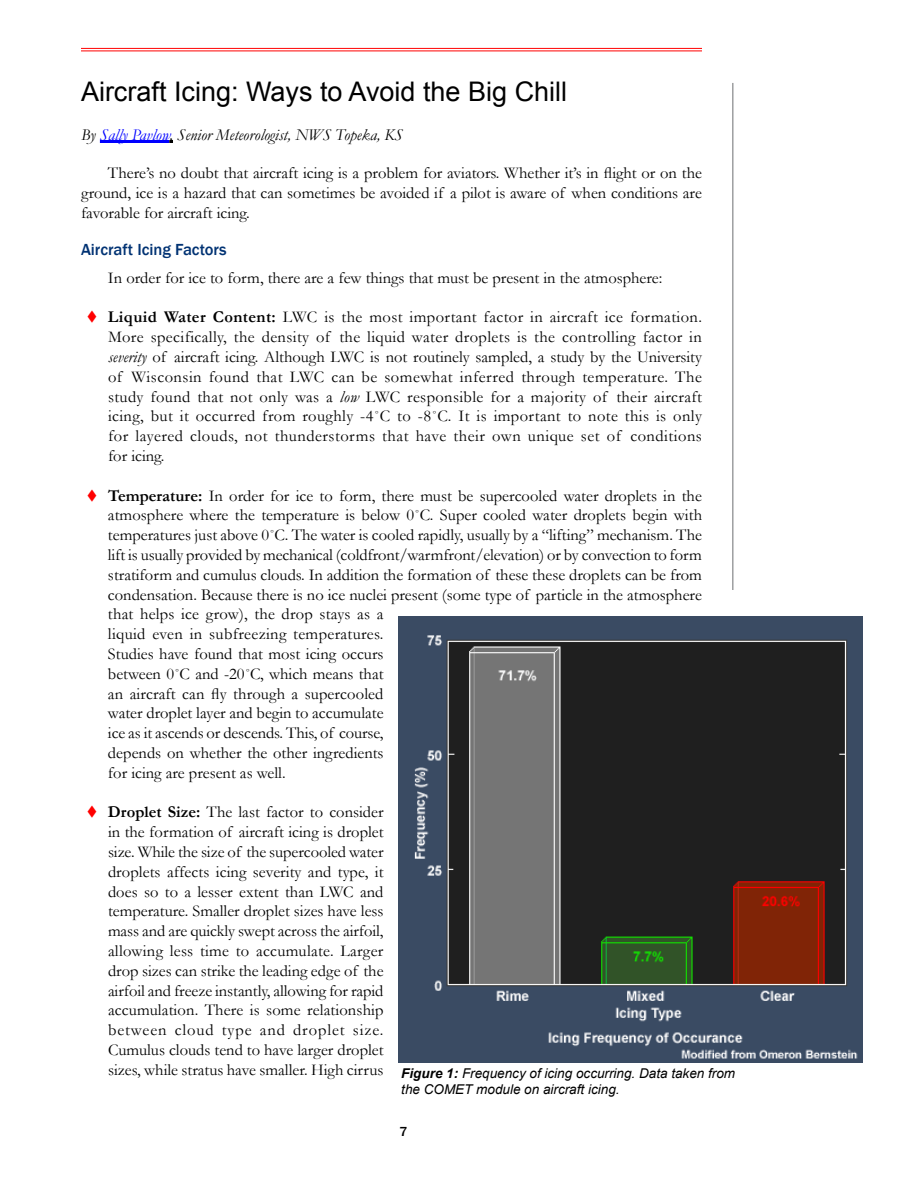
<style>
.page{position:relative;width:918px;height:1188px;background:#fff}
.page>*{position:absolute;margin:0;border:0;box-sizing:border-box;transform-origin:0 0}
.t1{font:27px "Arial";color:#000}
.t2{font:16.5px/19.8px "Garamond";color:#000;text-align:justify}
.t3{font:italic 16.5px "Garamond";color:#000}
.t4{font:500 16.5px "Franklin Gothic";color:#003273}
.t5{font:italic 13.5px "Arial";color:#000}
.t6{font:500 13.5px "Franklin Gothic";color:#000}
.s1{color:#00f}
.s2{font-weight:700}
.s3{font-style:italic}
</style>
<div class="page">
<hr style="left:733px;top:83px;width:1px;height:996px;background:#6d6f71">
<div style="left:718px;top:590px;width:24px;height:516px;background:#fff"></div>
<hr style="left:81px;top:48px;width:621px;height:1px;background:#f00">
<hr style="left:81px;top:51px;width:621px;height:1px;background:#f00">
<hr style="left:100px;top:140px;width:69px;height:3px;background:#00f">
<svg style="left:169px;top:140px;width:4px;height:3px"></svg>
<img style="left:399px;top:617px;width:463px;height:445px">
<h1 class="t1" style="left:81px;top:73px;width:488px">Aircraft Icing: Ways to Avoid the Big Chill</h1>
<p class="t3" style="left:81px;top:124px;width:323px">By <span class="s1">Sally Pavlow</span>, Senior Meteorologist, NWS Topeka, KS</p>
<p class="t2" style="left:81px;top:163px;width:622px;text-indent:27px">There’s no doubt that aircraft icing is a problem for aviators. Whether it’s in flight or on the ground, ice is a hazard that can sometimes be avoided if a pilot is aware of when conditions are favorable for aircraft icing.</p>
<p class="t4" style="left:81px;top:240px;width:147px">Aircraft Icing Factors</p>
<p class="t2" style="left:108px;top:267px;width:556px">In order for ice to form, there are a few things that must be present in the atmosphere:</p>
<p class="t2" style="left:108px;top:307px;width:596px"><span class="s2">Liquid Water Content:</span> LWC is the most important factor in aircraft ice formation.<br>More specifically, the density of the liquid water droplets is the controlling factor in <span class="s3">severity</span> of aircraft icing. Although LWC is not routinely sampled, a study by the University of Wisconsin found that LWC can be somewhat inferred through temperature. The study found that not only was a <span class="s3">low</span> LWC responsible for a majority of their aircraft icing, but it occurred from roughly -4˚C to -8˚C. It is important to note this is only for layered clouds, not thunderstorms that have their own unique set of conditions for icing.</p>
<p class="t2" style="left:108px;top:485px;width:596px;text-align:left"><span class="s2">Temperature:</span> In order for ice to form, there must be supercooled water droplets in the atmosphere where the temperature is below 0˚C. Super cooled water droplets begin with temperatures just above 0˚C. The water is cooled rapidly, usually by a “lifting” mechanism. The lift is usually provided by mechanical (coldfront/warmfront/elevation) or by convection to form stratiform and cumulus clouds. In addition the formation of these these droplets can be from condensation. Because there is no ice nuclei present (some type of particle in the atmosphere that helps ice grow), the drop stays as a<br>liquid even in subfreezing temperatures.<br>Studies have found that most icing occurs<br>between 0˚C and -20˚C, which means that<br>an aircraft can fly through a supercooled<br>water droplet layer and begin to accumulate<br>ice as it ascends or descends. This, of course,<br>depends on whether the other ingredients<br>for icing are present as well.</p>
<p class="t2" style="left:108px;top:802px;width:629px;text-align:left"><span class="s2">Droplet Size:</span> The last factor to consider<br>in the formation of aircraft icing is droplet<br>size. While the size of the supercooled water<br>droplets affects icing severity and type, it<br>does so to a lesser extent than LWC and<br>temperature. Smaller droplet sizes have less<br>mass and are quickly swept across the airfoil,<br>allowing less time to accumulate. Larger<br>drop sizes can strike the leading edge of the<br>airfoil and freeze instantly, allowing for rapid<br>accumulation. There is some relationship<br>between cloud type and droplet size.<br>Cumulus clouds tend to have larger droplet<br>sizes, while stratus have smaller. High cirrus <sub>Figure</sub> <sub>1:</sub> <sub>Frequency</sub> <sub>of</sub> <sub>icing</sub> <sub>occurring.</sub> <sub>Data</sub> <sub>taken</sub> <sub>from</sub></p>
<p class="t5" style="left:401px;top:1080px;width:220px">the COMET module on aircraft icing.</p>
<p class="t6" style="left:400px;top:1123px;width:9px">7</p>
</div>
